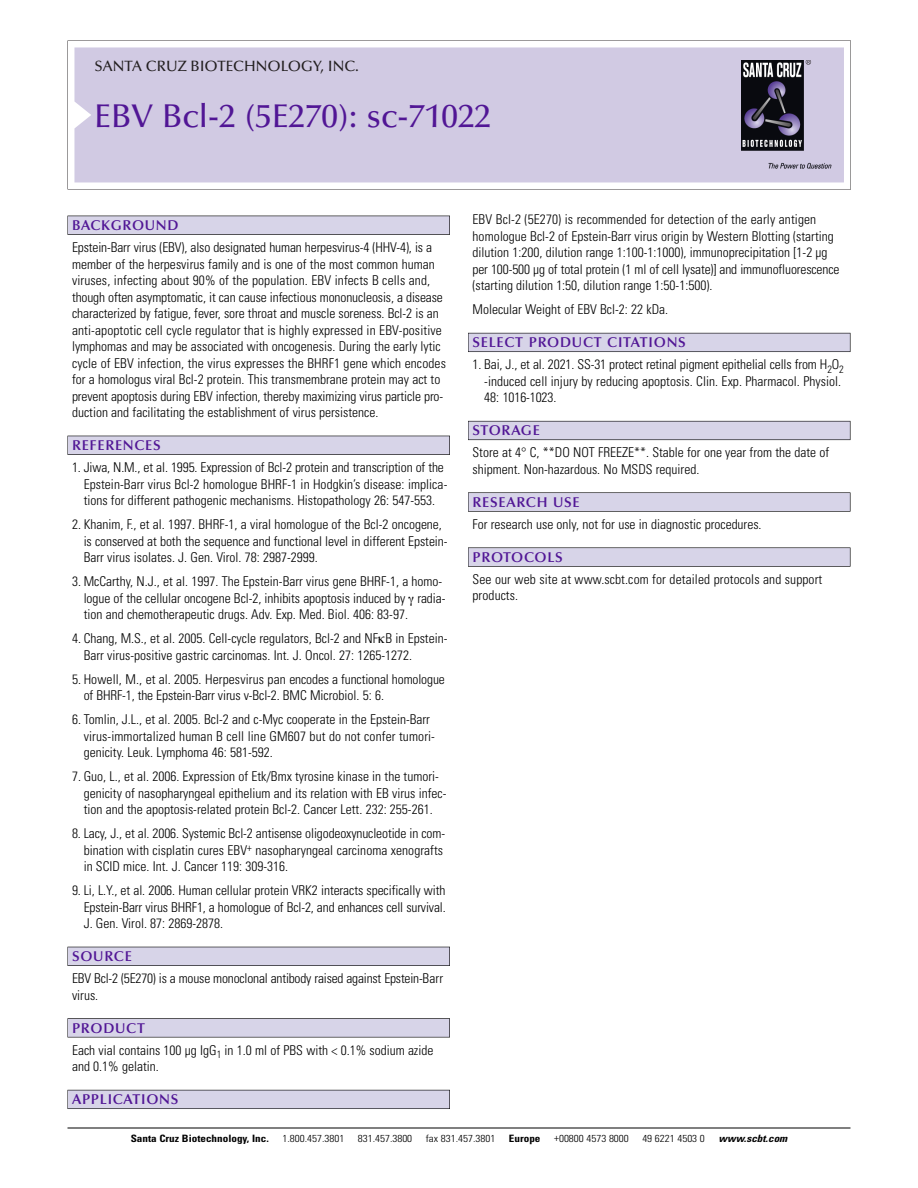
<style>
.page{position:relative;width:918px;height:1188px;background:#fff}
.page>*{position:absolute;margin:0;border:0;box-sizing:border-box;transform-origin:0 0}
.t1{font:500 33px "Optima";color:#511695}
.t2{font:500 15px "Optima";color:#231f20}
.t3{font:600 14.25px "Optima";letter-spacing:.05em;color:#511695}
.t4{font:300 condensed 13.5px/16.5px "Univers";color:#000}
.t5{font:300 condensed 10.2px "Univers";color:#000;scale:1.1 1}
.t6{font:700 condensed 10.2px "Univers";color:#000;scale:1.1 1}
.t7{font:italic 700 condensed 10.2px "Univers";color:#000;scale:1.1 1}
</style>
<div class="page">
<svg style="left:68px;top:40px;width:783px;height:149px"></svg>
<div style="left:74px;top:47px;width:770px;height:135px;background:#d1cae3"></div>
<img style="left:741px;top:60px;width:90px;height:108px">
<div style="left:68px;top:216px;width:382px;height:19px;background:#535256"></div>
<div style="left:68px;top:216px;width:381px;height:18px;background:#d7d4e8"></div>
<div style="left:68px;top:436px;width:382px;height:19px;background:#525156"></div>
<div style="left:68px;top:436px;width:381px;height:18px;background:#d7d4e8"></div>
<div style="left:68px;top:947px;width:382px;height:19px;background:#515057"></div>
<div style="left:68px;top:947px;width:381px;height:18px;background:#d7d4e8"></div>
<div style="left:68px;top:1018px;width:382px;height:19px;background:#575659"></div>
<div style="left:68px;top:1019px;width:381px;height:18px;background:#d7d4e8"></div>
<div style="left:68px;top:1090px;width:382px;height:19px;background:#595860"></div>
<div style="left:68px;top:1090px;width:381px;height:18px;background:#d7d4e8"></div>
<div style="left:468px;top:333px;width:382px;height:19px;background:#5c5b64"></div>
<div style="left:468px;top:333px;width:382px;height:18px;background:#d7d4e8"></div>
<div style="left:468px;top:421px;width:382px;height:19px;background:#67666f"></div>
<div style="left:468px;top:421px;width:382px;height:18px;background:#d7d4e8"></div>
<div style="left:468px;top:492px;width:382px;height:20px;background:#666667"></div>
<div style="left:468px;top:493px;width:382px;height:18px;background:#d7d4e8"></div>
<svg style="left:468px;top:547px;width:382px;height:20px"></svg>
<div style="left:468px;top:548px;width:382px;height:18px;background:#d7d4e8"></div>
<hr style="left:68px;top:1128px;width:782px;height:1px;background:#000">
<p class="t2" style="left:94px;top:60px;width:266px">SANTA CRUZ BIOTECHNOLOGY, INC.</p>
<p class="t1" style="left:94px;top:102px;width:398px">EBV Bcl-2 (5E270): sc-71022</p>
<p class="t3" style="left:72px;top:219px;width:108px">BACKGROUND</p>
<p class="t4" style="left:72px;top:240px;width:375px">Epstein-Barr virus (EBV), also designated human herpesvirus-4 (HHV-4), is a member of the herpesvirus family and is one of the most common human viruses, infecting about 90% of the population. EBV infects B cells and, though often asymptomatic, it can cause infectious mononucleosis, a disease characterized by fatigue, fever, sore throat and muscle soreness. Bcl-2 is an anti-apoptotic cell cycle regulator that is highly expressed in EBV-positive lymphomas and may be associated with oncogenesis. During the early lytic cycle of EBV infection, the virus expresses the BHRF1 gene which encodes for a homologus viral Bcl-2 protein. This transmembrane protein may act to prevent apoptosis during EBV infection, thereby maximizing virus particle pro&shy;duction and facilitating the establishment of virus persistence.</p>
<p class="t3" style="left:72px;top:439px;width:90px">REFERENCES</p>
<p class="t4" style="left:84px;top:460px;width:365px;text-indent:-12px">1. Jiwa, N.M., et al. 1995. Expression of Bcl-2 protein and transcription of the<br>Epstein-Barr virus Bcl-2 homologue BHRF-1 in Hodgkin’s disease: implica&shy;tions for different pathogenic mechanisms. Histopathology 26: 547-553.</p>
<p class="t4" style="left:84px;top:517px;width:365px;text-indent:-12px">2. Khanim, F., et al. 1997. BHRF-1, a viral homologue of the Bcl-2 oncogene, is conserved at both the sequence and functional level in different Epstein-<br>Barr virus isolates. J. Gen. Virol. 78: 2987-2999.</p>
<p class="t4" style="left:84px;top:574px;width:363px;text-indent:-12px">3. McCarthy, N.J., et al. 1997. The Epstein-Barr virus gene BHRF-1, a homo&shy;logue of the cellular oncogene Bcl-2, inhibits apoptosis induced by radia&shy;tion and chemotherapeutic drugs. Adv. Exp. Med. Biol. 406: 83-97.</p>
<p class="t4" style="left:84px;top:631px;width:365px;text-indent:-12px">4. Chang, M.S., et al. 2005. Cell-cycle regulators, Bcl-2 and NF B in Epstein-<br>Barr virus-positive gastric carcinomas. Int. J. Oncol. 27: 1265-1272.</p>
<p class="t4" style="left:84px;top:672px;width:363px;text-indent:-12px">5. Howell, M., et al. 2005. Herpesvirus pan encodes a functional homologue of BHRF-1, the Epstein-Barr virus v-Bcl-2. BMC Microbiol. 5: 6.</p>
<p class="t4" style="left:84px;top:712px;width:353px;text-indent:-12px">6. Tomlin, J.L., et al. 2005. Bcl-2 and c-Myc cooperate in the Epstein-Barr virus-immortalized human B cell line GM607 but do not confer tumori&shy;genicity. Leuk. Lymphoma 46: 581-592.</p>
<p class="t4" style="left:84px;top:769px;width:364px;text-indent:-12px">7. Guo, L., et al. 2006. Expression of Etk/Bmx tyrosine kinase in the tumori&shy;genicity of nasopharyngeal epithelium and its relation with EB virus infec&shy;tion and the apoptosis-related protein Bcl-2. Cancer Lett. 232: 255-261.</p>
<p class="t4" style="left:84px;top:826px;width:363px;text-indent:-12px">8. Lacy, J., et al. 2006. Systemic Bcl-2 antisense oligodeoxynucleotide in com&shy;bination with cisplatin cures EBV<sup>+</sup> nasopharyngeal carcinoma xenografts in SCID mice. Int. J. Cancer 119: 309-316.</p>
<p class="t4" style="left:84px;top:883px;width:364px;text-align:justify;text-indent:-12px">9. Li, L.Y., et al. 2006. Human cellular protein VRK2 interacts specifically with Epstein-Barr virus BHRF1, a homologue of Bcl-2, and enhances cell survival.<br>J. Gen. Virol. 87: 2869-2878.</p>
<p class="t3" style="left:72px;top:950px;width:61px">SOURCE</p>
<p class="t4" style="left:72px;top:972px;width:373px">EBV Bcl-2 (5E270) is a mouse monoclonal antibody raised against Epstein-Barr virus.</p>
<p class="t3" style="left:72px;top:1022px;width:74px">PRODUCT</p>
<p class="t4" style="left:72px;top:1043px;width:363px">Each vial contains 100 µg IgG<sub>1</sub> in 1.0 ml of PBS with &lt; 0.1% sodium azide and 0.1% gelatin.</p>
<p class="t3" style="left:72px;top:1093px;width:108px">APPLICATIONS</p>
<p class="t4" style="left:473px;top:213px;width:368px">EBV Bcl-2 (5E270) is recommended for detection of the early antigen homologue Bcl-2 of Epstein-Barr virus origin by Western Blotting (starting dilution 1:200, dilution range 1:100-1:1000), immunoprecipitation [1-2 µg per 100-500 µg of total protein (1 ml of cell lysate)] and immunofluorescence (starting dilution 1:50, dilution range 1:50-1:500).</p>
<p class="t4" style="left:473px;top:303px;width:197px">Molecular Weight of EBV Bcl-2: 22 kDa.</p>
<p class="t3" style="left:473px;top:337px;width:215px">SELECT PRODUCT CITATIONS</p>
<p class="t4" style="left:484px;top:358px;width:361px;text-indent:-12px">1. Bai, J., et al. 2021. SS-31 protect retinal pigment epithelial cells from H<sub>2</sub>O<sub>2 </sub>-induced cell injury by reducing apoptosis. Clin. Exp. Pharmacol. Physiol.<br>48: 1016-1023.</p>
<p class="t3" style="left:473px;top:425px;width:69px">STORAGE</p>
<p class="t4" style="left:473px;top:446px;width:358px">Store at 4° C, **DO NOT FREEZE**. Stable for one year from the date of shipment. Non-hazardous. No MSDS required.</p>
<p class="t3" style="left:473px;top:496px;width:109px">RESEARCH USE</p>
<p class="t4" style="left:473px;top:517px;width:291px">For research use only, not for use in diagnostic procedures.</p>
<p class="t3" style="left:473px;top:551px;width:92px">PROTOCOLS</p>
<p class="t4" style="left:473px;top:572px;width:351px">See our web site at www.scbt.com for detailed protocols and support products.</p>
<p class="t6" style="left:131px;top:1135px;width:127px">Santa Cruz Biotechnology, Inc.</p>
<p class="t5" style="left:282px;top:1135px;width:58px">1.800.457.3801</p>
<p class="t5" style="left:358px;top:1135px;width:51px">831.457.3800</p>
<p class="t5" style="left:426px;top:1135px;width:65px">fax 831.457.3801</p>
<p class="t6" style="left:509px;top:1135px;width:30px">Europe</p>
<p class="t5" style="left:554px;top:1135px;width:69px">+00800 4573 8000</p>
<p class="t5" style="left:642px;top:1135px;width:58px">49 6221 4503 0</p>
<p class="t7" style="left:719px;top:1135px;width:66px">www.scbt.com</p>
</div>
